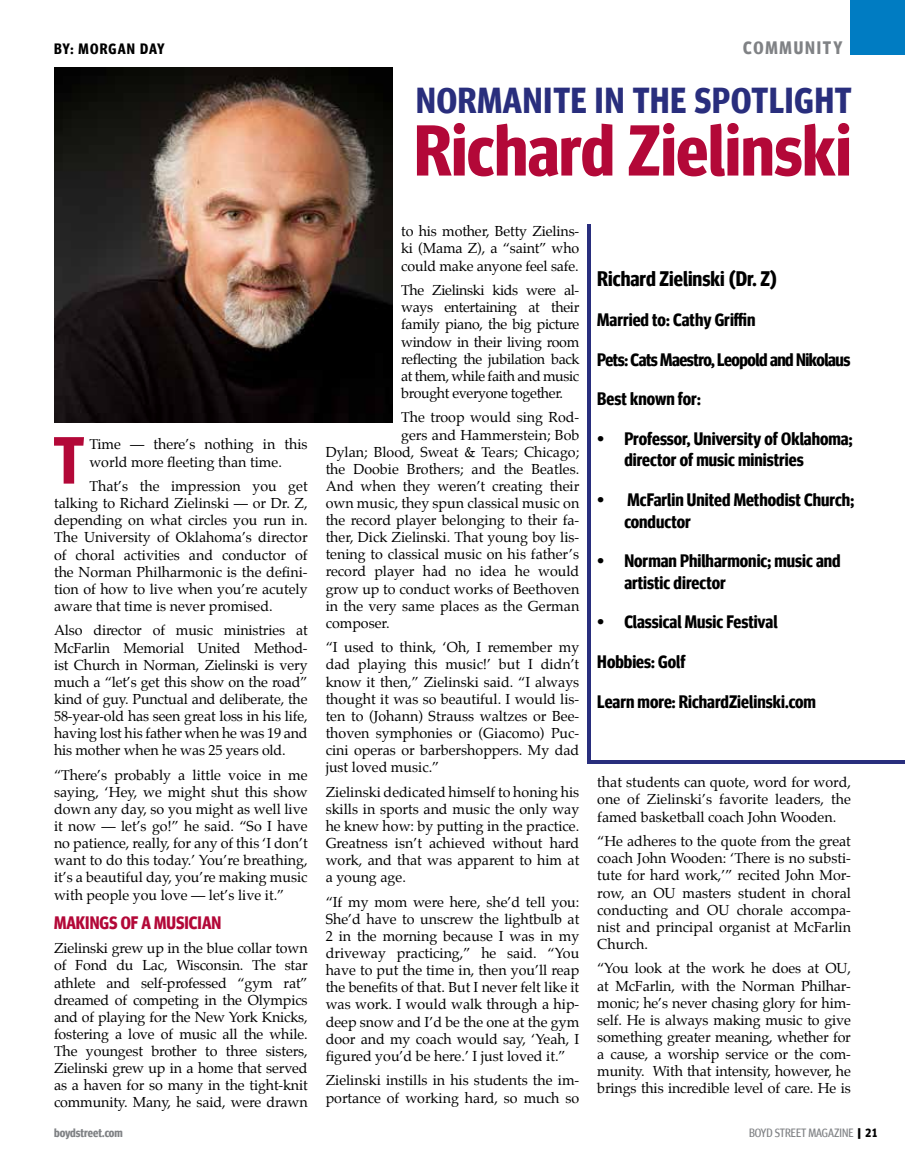
<style>
.page{position:relative;width:905px;height:1175px;background:#fff}
.page>*{position:absolute;margin:0;border:0;box-sizing:border-box;transform-origin:0 0}
.t1{font:700 condensed 72px "Meta Headline Offc";color:#b30838}
.t2{font:700 condensed 66.6px "Meta Headline Offc";color:#b30838}
.t3{font:700 condensed 36px "Meta Headline Offc";letter-spacing:.025em;color:#292e7d}
.t4{font:700 condensed 21px "Meta Headline Offc";color:#000}
.t5{font:700 condensed 18px/21.6px "Meta Headline Offc";color:#000}
.t6{font:700 condensed 18px "Meta Headline Offc";letter-spacing:-.025em;color:#000}
.t7{font:700 condensed 18px "Meta Headline Offc";color:#b30838}
.t8{font:700 condensed 18px "Meta Headline Offc";letter-spacing:.1em;color:#808285}
.t9{font:700 condensed 15px "Meta Headline Offc";letter-spacing:.075em;color:#000}
.t10{font:14.25px/17.1px "Palatino";color:#000;text-align:justify}
.t11{font:condensed 12px "Meta Headline Offc";color:#808285}
.t12{font:700 condensed 12px "Meta Headline Offc";color:#808285}
.s1{font-weight:900;color:#000}
.s2{font-weight:700;color:#000}
</style>
<div class="page">
<div style="left:850px;top:0;width:54px;height:54px;background:#007cc2"></div>
<img style="left:54px;top:68px;width:338px;height:355px">
<hr style="left:587px;top:225px;width:3px;height:539px;background:#292e7d">
<hr style="left:589px;top:760px;width:315px;height:4px;background:#292e7d">
<p class="t9" style="left:54px;top:39px;width:112px">BY: MORGAN DAY</p>
<p class="t8" style="left:743px;top:36px;width:101px">COMMUNITY</p>
<h3 class="t3" style="left:416px;top:78px;width:437px">NORMANITE IN THE SPOTLIGHT</h3>
<h1 class="t1" style="left:414px;top:105px;width:439px">Richard Zielinski</h1>
<h2 class="t2" style="left:53px;top:418px;width:32px">T</h2>
<p class="t10" style="left:89px;top:437px;width:220px">Time — there’s nothing in this world more fleeting than time.</p>
<p class="t10" style="left:54px;top:478px;width:255px;text-indent:35px">That’s the impression you get talking to Richard Zielinski — or Dr. Z, depending on what circles you run in.<br>The University of Oklahoma’s director of choral activities and conductor of the Norman Philharmonic is the defini&shy;tion of how to live when you’re acutely aware that time is never promised.</p>
<p class="t10" style="left:54px;top:623px;width:255px">Also director of music ministries at McFarlin Memorial United Method&shy;ist Church in Norman, Zielinski is very much a “let’s get this show on the road” kind of guy. Punctual and deliberate, the 58-year-old has seen great loss in his life, having lost his father when he was 19 and his mother when he was 25 years old.</p>
<p class="t10" style="left:54px;top:767px;width:255px">“There’s probably a little voice in me saying, ‘Hey, we might shut this show down any day, so you might as well live it now — let’s go!” he said. “So I have no patience, really, for any of this ‘I don’t want to do this today.’ You’re breathing, it’s a beautiful day, you’re making music with people you love — let’s live it.”</p>
<p class="t7" style="left:54px;top:911px;width:169px">MAKINGS OF A MUSICIAN</p>
<p class="t10" style="left:54px;top:940px;width:255px">Zielinski grew up in the blue collar town of Fond du Lac, Wisconsin. The star athlete and self-professed “gym rat” dreamed of competing in the Olympics and of playing for the New York Knicks, fostering a love of music all the while.<br>The youngest brother to three sisters, Zielinski grew up in a home that served as a haven for so many in the tight-knit community. Many, he said, were drawn</p>
<p class="t10" style="left:401px;top:224px;width:180px">to his mother, Betty Zielins&shy;ki (Mama Z), a “saint” who could make anyone feel safe.</p>
<p class="t10" style="left:401px;top:283px;width:180px">The Zielinski kids were al&shy;ways entertaining at their family piano, the big picture window in their living room reflecting the jubilation back at them, while faith and music brought everyone together.</p>
<p class="t10" style="left:401px;top:410px;width:180px">The troop would sing Rod-</p>
<p class="t10" style="left:401px;top:427px;width:180px">gers and Hammerstein; Bob</p>
<p class="t10" style="left:325px;top:444px;width:255px">Dylan; Blood, Sweat &amp; Tears; Chicago;</p>
<p class="t10" style="left:325px;top:461px;width:255px">the Doobie Brothers; and the Beatles.</p>
<p class="t10" style="left:325px;top:478px;width:255px">And when they weren’t creating their</p>
<p class="t10" style="left:325px;top:495px;width:255px">own music, they spun classical music on</p>
<p class="t10" style="left:325px;top:512px;width:255px">the record player belonging to their fa-</p>
<p class="t10" style="left:325px;top:530px;width:255px">ther, Dick Zielinski. That young boy lis-</p>
<p class="t10" style="left:325px;top:547px;width:255px">tening to classical music on his father’s</p>
<p class="t10" style="left:325px;top:564px;width:255px">record player had no idea he would</p>
<p class="t10" style="left:325px;top:581px;width:255px">grow up to conduct works of Beethoven</p>
<p class="t10" style="left:325px;top:598px;width:255px">in the very same places as the German</p>
<p class="t10" style="left:325px;top:615px;width:66px">composer.</p>
<p class="t10" style="left:325px;top:640px;width:255px">“I used to think, ‘Oh, I remember my dad playing this music!’ but I didn’t know it then,” Zielinski said. “I always thought it was so beautiful. I would lis&shy;ten to (Johann) Strauss waltzes or Bee&shy;thoven symphonies or (Giacomo) Puc&shy;cini operas or barbershoppers. My dad just loved music.”</p>
<p class="t10" style="left:325px;top:784px;width:255px">Zielinski dedicated himself to honing his skills in sports and music the only way he knew how: by putting in the practice.<br>Greatness isn’t achieved without hard work, and that was apparent to him at a young age.</p>
<p class="t10" style="left:325px;top:894px;width:255px">“If my mom were here, she’d tell you:<br>She’d have to unscrew the lightbulb at 2 in the morning because I was in my driveway practicing,” he said. “You have to put the time in, then you’ll reap the benefits of that. But I never felt like it was work. I would walk through a hip&shy;deep snow and I’d be the one at the gym door and my coach would say, ‘Yeah, I figured you’d be here.’ I just loved it.”</p>
<p class="t10" style="left:325px;top:1073px;width:255px">Zielinski instills in his students the im&shy;portance of working hard, so much so</p>
<h3 class="t4" style="left:597px;top:266px;width:181px">Richard Zielinski (Dr. Z)</h3>
<p class="t5" style="left:597px;top:309px;width:160px">Married to: Cathy Griffin</p>
<p class="t6" style="left:597px;top:348px;width:254px">Pets: Cats Maestro, Leopold and Nikolaus</p>
<p class="t5" style="left:597px;top:388px;width:105px">Best known for:</p>
<p class="t5" style="left:624px;top:428px;width:230px;text-indent:-27px">• Professor, University of Oklahoma; director of music ministries</p>
<p class="t5" style="left:624px;top:489px;width:231px;text-indent:-27px">• McFarlin United Methodist Church; conductor</p>
<p class="t5" style="left:624px;top:550px;width:218px;text-indent:-27px">• Norman Philharmonic; music and artistic director</p>
<p class="t5" style="left:597px;top:611px;width:182px">• Classical Music Festival</p>
<p class="t5" style="left:597px;top:642px;width:220px;line-height:39.6px">Hobbies: Golf<br>Learn more: RichardZielinski.com</p>
<p class="t10" style="left:597px;top:775px;width:255px">that students can quote, word for word, one of Zielinski’s favorite leaders, the famed basketball coach John Wooden.</p>
<p class="t10" style="left:597px;top:833px;width:255px">“He adheres to the quote from the great coach John Wooden: ‘There is no substi&shy;tute for hard work,’” recited John Mor&shy;row, an OU masters student in choral conducting and OU chorale accompa&shy;nist and principal organist at McFarlin Church.</p>
<p class="t10" style="left:597px;top:961px;width:255px">“You look at the work he does at OU, at McFarlin, with the Norman Philhar&shy;monic; he’s never chasing glory for him&shy;self. He is always making music to give something greater meaning, whether for a cause, a worship service or the com&shy;munity. With that intensity, however, he brings this incredible level of care. He is</p>
<p class="t12" style="left:54px;top:1125px;width:70px">boydstreet.com</p>
<p class="t11" style="left:749px;top:1125px;width:130px">BOYD STREET MAGAZINE <span class="s1">|</span> <span class="s2">21</span></p>
</div>
